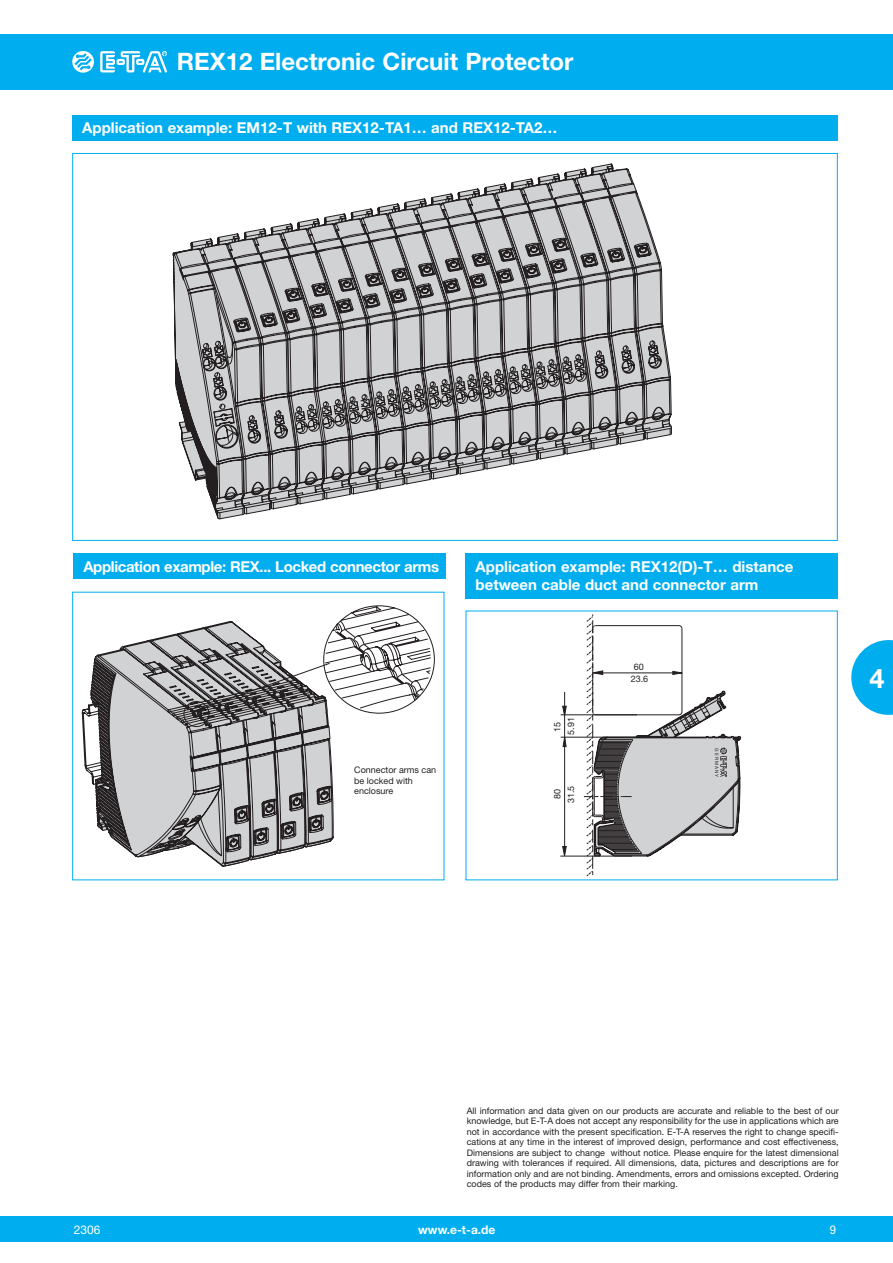
<style>
.page{position:relative;width:893px;height:1263px;background:#fff}
.page>*{position:absolute;margin:0;border:0;box-sizing:border-box;transform-origin:0 0}
.t1{font:700 27px "Helvetica Neue LT";color:#fff}
.t2{font:700 24px "Helvetica Neue LT";color:#fff}
.t3{font:700 15px/18px "Helvetica Neue LT";color:#fff}
.t4{font:700 15px "Helvetica Neue LT";letter-spacing:-.025em;color:#fff}
.t5{font:700 12px "Helvetica Neue LT";color:#fff}
.t6{font:12px "Helvetica Neue LT";color:#fff}
.t7{font:12px "Helvetica Neue LT";color:#fff;scale:.95 1}
.t8{font:9px/10.5px "Helvetica Neue LT";color:#231f20;text-align:center}
.t9{font:4.5px "Helvetica Neue LT";letter-spacing:.225em;color:#231f20}
</style>
<div class="page">
<div style="left:0;top:1216px;width:893px;height:26px;background:#00aeef"></div>
<div style="left:0;top:34px;width:893px;height:55px;background:#00aeef"></div>
<svg style="left:72px;top:51px;width:22px;height:22px"></svg>
<svg style="left:100px;top:51px;width:67px;height:21px"></svg>
<svg style="left:851px;top:640px;width:42px;height:75px"></svg>
<div style="left:73px;top:553px;width:372px;height:26px;background:#00aeef"></div>
<svg style="left:82px;top:605px;width:353px;height:261px"></svg>
<div style="left:72px;top:115px;width:766px;height:25px;background:#00aeef"></div>
<svg style="left:173px;top:167px;width:498px;height:352px"></svg>
<svg style="left:253px;top:233px;width:338px;height:265px;background:#a3a3a4"></svg>
<div style="left:466px;top:553px;width:372px;height:45px;background:#00aeef"></div>
<svg style="left:563px;top:738px;width:3px;height:9px"></svg>
<svg style="left:562px;top:846px;width:5px;height:10px"></svg>
<svg style="left:562px;top:706px;width:5px;height:10px"></svg>
<hr style="left:564px;top:692px;width:1px;height:161px;background:#231f20">
<hr style="left:561px;top:714px;width:76px;height:1px;background:#231f20">
<hr style="left:561px;top:737px;width:76px;height:1px;background:#231f20">
<hr style="left:560px;top:856px;width:72px;height:1px;background:#231f20">
<svg style="left:583px;top:614px;width:158px;height:262px"></svg>
<hr style="left:593px;top:673px;width:89px;height:1px;background:#231f20">
<h2 class="t2" style="left:177px;top:47px;width:398px">REX12 Electronic Circuit Protector</h2>
<h3 class="t3" style="left:82px;top:119px;width:477px">Application example: EM12-T with REX12-TA1… and REX12-TA2…</h3>
<h3 class="t4" style="left:83px;top:557px;width:357px">Application example: REX... Locked connector arms</h3>
<p class="t8" style="left:354px;top:764px;width:84px;text-align:left">Connector arms can be locked with enclosure</p>
<h3 class="t3" style="left:476px;top:557px;width:319px">Application example: REX12(D)-T… distance between cable duct and connector arm</h3>
<p class="t8" style="left:551px;top:734px;width:19px;line-height:13.5px;rotate:-90deg">15<br>5.91</p>
<p class="t8" style="left:551px;top:803px;width:19px;line-height:13.5px;rotate:-90deg">80<br>31.5</p>
<p class="t8" style="left:631px;top:661px;width:19px;line-height:12.3px">60<br>23.6</p>
<p class="t9" style="left:719px;top:748px;width:30px;rotate:90deg">GERMANY</p>
<h1 class="t1" style="left:869px;top:662px;width:17px">4</h1>
<p class="t8" style="left:467px;top:1105px;width:374px;text-align:justify">All information and data given on our products are accurate and reliable to the best of our knowledge, but E-T-A does not accept any responsibility for the use in applications which are not in accordance with the present specification. E-T-A reserves the right to change specifi&shy;cations at any time in the interest of improved design, performance and cost effectiveness, Dimensions are subject to change without notice. Please enquire for the latest dimensional drawing with tolerances if required. All dimensions, data, pictures and descriptions are for information only and are not binding. Amendments, errors and omissions excepted. Ordering codes of the products may differ from their marking.</p>
<h3 class="t5" style="left:418px;top:1222px;width:79px">www.e-t-a.de</h3>
<h3 class="t6" style="left:74px;top:1222px;width:28px">2306</h3>
<h3 class="t7" style="left:830px;top:1222px;width:8px">9</h3>
</div>
